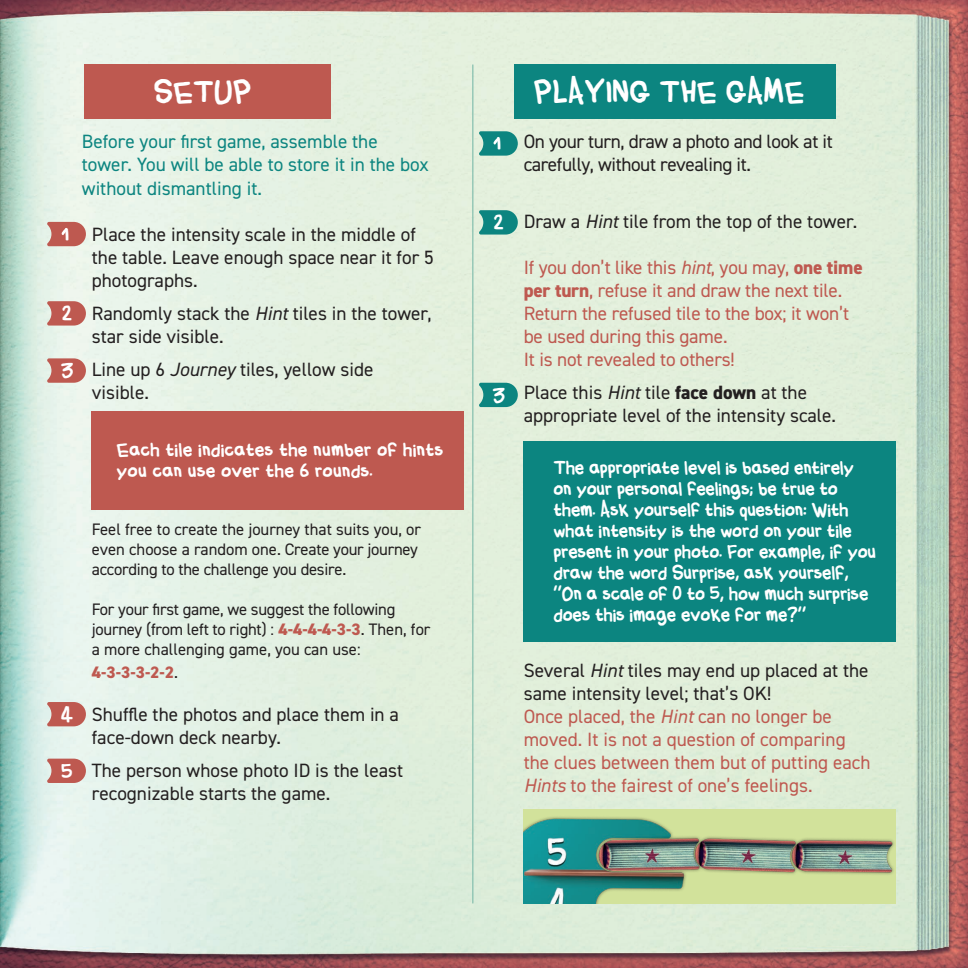
<style>
.page{position:relative;width:968px;height:968px;background:#fff}
.page>*{position:absolute;margin:0;border:0;box-sizing:border-box;transform-origin:0 0}
.t1{font:28px "Flabby Bumshandwriting";color:#fff}
.t2{font:19.25px/23.1px "DIN2014";color:#231f20}
.t3{font:19.25px/23.1px "DIN2014";color:#be5950}
.t4{font:19.25px/23.1px "DIN2014";color:#0c8580}
.t5{font:19.25px/23.1px "DIN2014";letter-spacing:-.02em;color:#231f20}
.t6{font:19.25px "Flabby Bumshandwriting";color:#fff}
.t7{font:17.5px/21px "Flabby Bumshandwriting";letter-spacing:-.02em;color:#fff}
.t8{font:17.5px/21px "Flabby Bumshandwriting";color:#fff}
.t9{font:16.62px/19.9px "DIN2014";letter-spacing:-.015em;color:#231f20}
.t10{font:800 16.62px "DIN2014";color:#be5950}
.s1{font-style:italic}
.s2{font-weight:800;color:#be5950}
.s3{font-weight:400;color:#231f20}
.s4{font-weight:800}
.s5{color:#231f20}
.s6{font-style:italic;color:#231f20}
</style>
<div class="page">
<img style="left:0;top:0;width:967px;height:967px">
<img style="left:0;top:509px;width:11px;height:399px">
<div style="left:84px;top:64px;width:247px;height:55px;background:#be5950"></div>
<div style="left:513px;top:64px;width:322px;height:55px;background:#0c8580"></div>
<svg style="left:478px;top:131px;width:39px;height:25px"></svg>
<svg style="left:478px;top:210px;width:39px;height:24px"></svg>
<svg style="left:478px;top:382px;width:39px;height:25px"></svg>
<svg style="left:47px;top:301px;width:39px;height:24px"></svg>
<svg style="left:47px;top:358px;width:39px;height:24px"></svg>
<svg style="left:47px;top:702px;width:39px;height:24px"></svg>
<svg style="left:47px;top:758px;width:39px;height:24px"></svg>
<div style="left:92px;top:411px;width:372px;height:98px;background:#be5950"></div>
<div style="left:523px;top:441px;width:372px;height:200px;background:#0c8580"></div>
<img style="left:523px;top:809px;width:372px;height:94px">
<svg style="left:47px;top:222px;width:39px;height:24px"></svg>
<hr style="left:472px;top:64px;width:1px;height:839px;background:#85bfae">
<p class="t6" style="left:65px;top:219px;width:6px">1</p>
<p class="t6" style="left:62px;top:298px;width:12px">2</p>
<p class="t6" style="left:61px;top:355px;width:14px">3</p>
<h1 class="t1" style="left:154px;top:69px;width:99px">SETUP</h1>
<p class="t4" style="left:82px;top:130px;width:348px">Before your first game, assemble the tower. You will be able to store it in the box without dismantling it.</p>
<p class="t2" style="left:92px;top:222px;width:343px">Place the intensity scale in the middle of the table. Leave enough space near it for 5 photographs.</p>
<p class="t2" style="left:92px;top:301px;width:341px">Randomly stack the <span class="s1">Hint</span> tiles in the tower, star side visible.</p>
<p class="t2" style="left:92px;top:357px;width:283px">Line up 6 <span class="s1">Journey</span> tiles, yellow side visible.</p>
<p class="t8" style="left:117px;top:438px;width:328px">Each tile indicates the number of hints you can use over the 6 rounds.</p>
<p class="t6" style="left:61px;top:697px;width:14px">4</p>
<p class="t6" style="left:61px;top:755px;width:13px">5</p>
<p class="t9" style="left:92px;top:519px;width:331px">Feel free to create the journey that suits you, or even choose a random one. Create your journey according to the challenge you desire.</p>
<p class="t9" style="left:92px;top:599px;width:340px">For your first game, we suggest the following journey (from left to right) : <span class="s2">4-4-4-4-3-3</span>. Then, for a more challenging game, you can use:</p>
<p class="t10" style="left:92px;top:661px;width:88px">4-3-3-3-2-2<span class="s3">.</span></p>
<p class="t2" style="left:92px;top:702px;width:309px">Shuffle the photos and place them in a face-down deck nearby.</p>
<p class="t2" style="left:92px;top:758px;width:313px">The person whose photo ID is the least recognizable starts the game.</p>
<p class="t6" style="left:496px;top:128px;width:6px">1</p>
<p class="t6" style="left:494px;top:207px;width:12px">2</p>
<p class="t6" style="left:492px;top:380px;width:14px">3</p>
<h1 class="t1" style="left:533px;top:69px;width:272px">PLAYING THE GAME</h1>
<p class="t5" style="left:523px;top:130px;width:310px">On your turn, draw a photo and look at it carefully, without revealing it.</p>
<p class="t2" style="left:523px;top:209px;width:335px">Draw a <span class="s1">Hint</span> tile from the top of the tower.</p>
<p class="t3" style="left:523px;top:255px;width:340px">If you don’t like this <span class="s1">hint</span>, you may, <span class="s4">one time per turn</span>, refuse it and draw the next tile.<br>Return the refused tile to the box; it won’t be used during this game.<br>It is not revealed to others!</p>
<p class="t2" style="left:523px;top:381px;width:314px">Place this <span class="s1">Hint</span> tile <span class="s4">face down</span> at the appropriate level of the intensity scale.</p>
<p class="t7" style="left:553px;top:456px;width:324px">The appropriate level is based entirely on your personal feelings; be true to them. Ask yourself this question: With what intensity is the word on your tile present in your photo. For example, if you draw the word Surprise, ask yourself, “On a scale of 0 to 5, how much surprise does this image evoke for me?”</p>
<p class="t3" style="left:523px;top:658px;width:348px"><span class="s5">Several</span> <span class="s6">Hint</span> <span class="s5">tiles may end up placed at the same intensity level; that’s OK!<br></span>Once placed, the <span class="s1">Hint</span> can no longer be moved. It is not a question of comparing the clues between them but of putting each <span class="s1">Hints</span> to the fairest of one’s feelings.</p>
</div>
